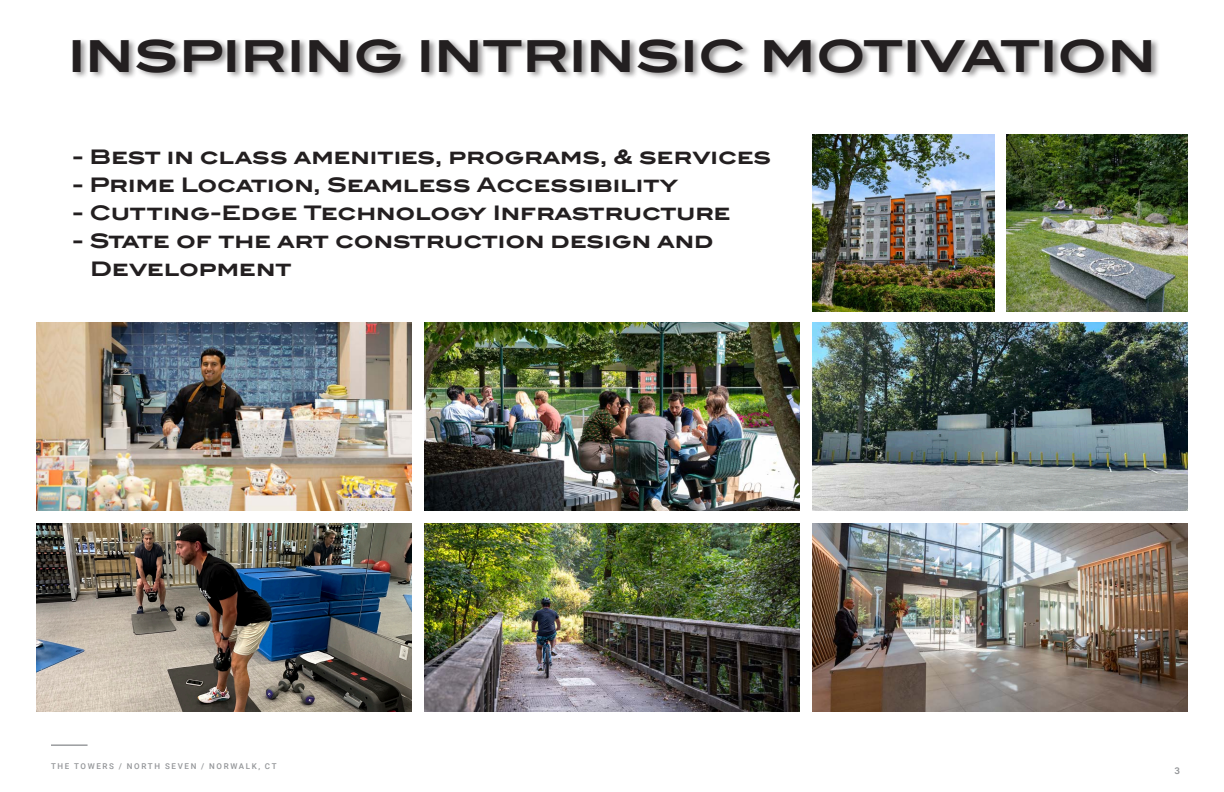
<style>
.page{position:relative;width:1224px;height:792px;background:#fff}
.page>*{position:absolute;margin:0;border:0;box-sizing:border-box;transform-origin:0 0}
.t1{font:700 44px "Blair ITC";letter-spacing:-.01em;color:#231f20}
.t2{font:700 20px/28px "Blair ITC";color:#231f20}
.t3{font:600 10px "Acumin Pro";color:#939598}
.t4{font:500 8px "Roboto";letter-spacing:.205em;color:#939598}
</style>
<div class="page">
<hr style="left:51px;top:744px;width:37px;height:2px;background:#939598">
<div style="left:72px;top:37px;width:1088px;height:43px;background:#231f20;opacity:.45"></div>
<img style="left:36px;top:323px;width:376px;height:188px">
<img style="left:424px;top:323px;width:376px;height:188px">
<img style="left:812px;top:323px;width:376px;height:188px">
<img style="left:36px;top:523px;width:376px;height:188px">
<img style="left:424px;top:523px;width:376px;height:188px">
<img style="left:812px;top:523px;width:376px;height:188px">
<img style="left:812px;top:134px;width:182px;height:177px">
<img style="left:1006px;top:134px;width:182px;height:177px">
<p class="t1" style="left:68px;top:29px;width:1090px">INSPIRING INTRINSIC MOTIVATION</p>
<p class="t2" style="left:72px;top:142px;width:701px">- Best in class amenities, programs, &amp; services</p>
<p class="t2" style="left:72px;top:170px;width:608px">- Prime Location, Seamless Accessibility</p>
<p class="t2" style="left:72px;top:198px;width:660px">- Cutting-Edge Technology Infrastructure</p>
<p class="t2" style="left:90px;top:226px;width:625px;text-indent:-18px">- State of the art construction design and<br>Development</p>
<p class="t4" style="left:51px;top:761px;width:227px">THE TOWERS / NORTH SEVEN / NORWALK, CT</p>
<p class="t3" style="left:1174px;top:764px;width:7px">3</p>
</div>
